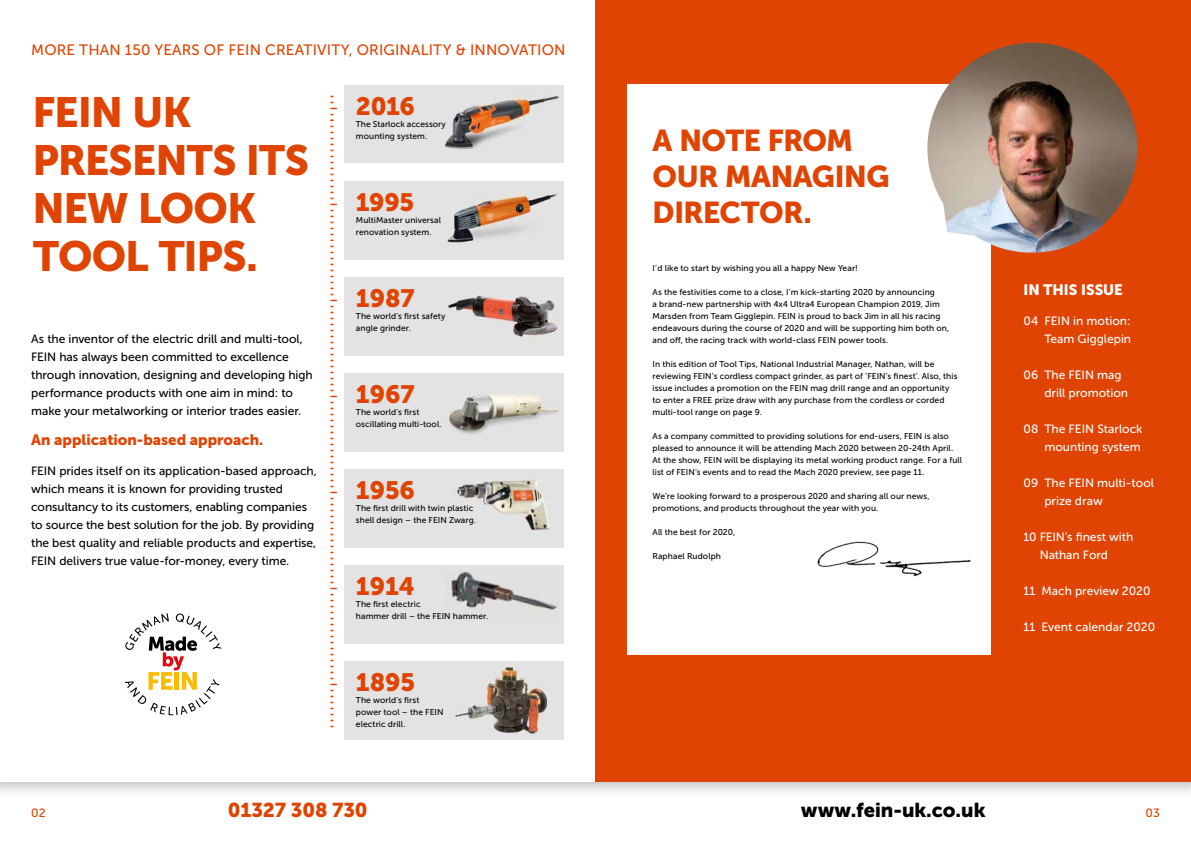
<style>
.page{position:relative;width:1191px;height:842px;background:#fff}
.page>*{position:absolute;margin:0;border:0;box-sizing:border-box;transform-origin:0 0}
.t1{font:42px/48px "Museo Sans 900";letter-spacing:-.015em;color:#e04403}
.t2{font:30px/36px "Museo Sans 900";letter-spacing:-.015em;color:#e04403}
.t3{font:25px "Museo Sans 900";color:#e04403}
.t4{font:20px "Museo Sans 900";color:#000}
.t5{font:20px "Museo Sans 900";letter-spacing:-.005em;color:#e04403}
.t6{font:15px "Museo Sans 500";letter-spacing:.01em;color:#e04403}
.t7{font:15px "Museo Sans 900";color:#e04403}
.t8{font:15px "Museo Sans 900";color:#fff}
.t9{font:12px/18px "Museo Sans 500";letter-spacing:-.005em;color:#000}
.t10{font:12px/18px "Museo Sans 500";color:#fff}
.t11{font:12px "Museo Sans 500";color:#e04403}
.t12{font:8.5px/12px "Museo Sans 500";letter-spacing:.01em;color:#000}
</style>
<div class="page">
<img style="left:0;top:781px;width:1191px;height:11px">
<div style="left:595px;top:0;width:596px;height:781px;background:#e04403"></div>
<div style="left:626px;top:85px;width:364px;height:570px;background:#fff"></div>
<svg style="left:330px;top:96px;width:7px;height:631px"></svg>
<div style="left:344px;top:661px;width:220px;height:78px;background:#e3e3e3"></div>
<div style="left:344px;top:565px;width:220px;height:78px;background:#e3e3e3"></div>
<div style="left:344px;top:469px;width:220px;height:78px;background:#e3e3e3"></div>
<div style="left:344px;top:373px;width:220px;height:78px;background:#e3e3e3"></div>
<div style="left:344px;top:277px;width:220px;height:78px;background:#e3e3e3"></div>
<div style="left:344px;top:181px;width:220px;height:78px;background:#e3e3e3"></div>
<div style="left:344px;top:85px;width:220px;height:78px;background:#e3e3e3"></div>
<img style="left:447px;top:663px;width:107px;height:71px">
<img style="left:443px;top:287px;width:118px;height:54px">
<img style="left:445px;top:384px;width:115px;height:54px">
<img style="left:452px;top:478px;width:100px;height:54px">
<img style="left:446px;top:570px;width:113px;height:51px">
<img style="left:444px;top:188px;width:116px;height:56px">
<img style="left:443px;top:94px;width:118px;height:56px">
<img style="left:927px;top:43px;width:210px;height:210px">
<img style="left:817px;top:541px;width:154px;height:36px">
<svg style="left:125px;top:613px;width:96px;height:102px"></svg>
<h3 class="t6" style="left:31px;top:42px;width:536px">MORE THAN 150 YEARS OF FEIN CREATIVITY, ORIGINALITY &amp; INNOVATION</h3>
<h1 class="t1" style="left:33px;top:88px;width:277px">FEIN UK<br>PRESENTS ITS<br>NEW LOOK<br>TOOL TIPS.</h1>
<p class="t9" style="left:31px;top:330px;width:283px">As the inventor of the electric drill and multi-tool, FEIN has always been committed to excellence through innovation, designing and developing high performance products with one aim in mind: to make your metalworking or interior trades easier.</p>
<h3 class="t7" style="left:31px;top:431px;width:234px">An application-based approach.</h3>
<p class="t9" style="left:31px;top:462px;width:287px">FEIN prides itself on its application-based approach, which means it is known for providing trusted consultancy to its customers, enabling companies to source the best solution for the job. By providing the best quality and reliable products and expertise, FEIN delivers true value-for-money, every time.</p>
<h3 class="t3" style="left:356px;top:92px;width:60px">2016</h3>
<p class="t12" style="left:356px;top:118px;width:92px">The Starlock accessory mounting system.</p>
<h3 class="t3" style="left:356px;top:188px;width:60px">1995</h3>
<p class="t12" style="left:356px;top:214px;width:87px">MultiMaster universal renovation system.</p>
<h3 class="t3" style="left:356px;top:284px;width:60px">1987</h3>
<p class="t12" style="left:356px;top:310px;width:91px">The world's first safety angle grinder.</p>
<h3 class="t3" style="left:356px;top:380px;width:60px">1967</h3>
<p class="t12" style="left:356px;top:406px;width:87px">The world's first oscillating multi-tool.</p>
<h3 class="t3" style="left:356px;top:476px;width:61px">1956</h3>
<p class="t12" style="left:356px;top:502px;width:122px">The first drill with twin plastic shell design – the FEIN Zwarg.</p>
<h3 class="t3" style="left:356px;top:572px;width:60px">1914</h3>
<p class="t12" style="left:356px;top:598px;width:134px">The first electric<br>hammer drill – the FEIN hammer.</p>
<h3 class="t3" style="left:356px;top:668px;width:61px">1895</h3>
<p class="t12" style="left:356px;top:694px;width:89px">The world's first power tool – the FEIN electric drill.</p>
<h2 class="t2" style="left:652px;top:123px;width:238px">A NOTE FROM<br>OUR MANAGING<br>DIRECTOR.</h2>
<p class="t12" style="left:652px;top:262px;width:207px">I’d like to start by wishing you all a happy New Year!</p>
<p class="t12" style="left:652px;top:286px;width:298px">As the festivities come to a close, I’m kick-starting 2020 by announcing<br>a brand-new partnership with 4x4 Ultra4 European Champion 2019, Jim Marsden from Team Gigglepin. FEIN is proud to back Jim in all his racing endeavours during the course of 2020 and will be supporting him both on, and off, the racing track with world-class FEIN power tools.</p>
<p class="t12" style="left:652px;top:358px;width:306px">In this edition of Tool Tips, National Industrial Manager, Nathan, will be reviewing FEIN’s cordless compact grinder, as part of ‘FEIN’s finest’. Also, this issue includes a promotion on the FEIN mag drill range and an opportunity to enter a FREE prize draw with any purchase from the cordless or corded multi-tool range on page 9.</p>
<p class="t12" style="left:652px;top:430px;width:311px">As a company committed to providing solutions for end-users, FEIN is also pleased to announce it will be attending Mach 2020 between 20-24th April.<br>At the show, FEIN will be displaying its metal working product range. For a full list of FEIN’s events and to read the Mach 2020 preview, see page 11.</p>
<p class="t12" style="left:652px;top:490px;width:279px">We’re looking forward to a prosperous 2020 and sharing all our news, promotions, and products throughout the year with you.</p>
<p class="t12" style="left:652px;top:526px;width:84px">All the best for 2020,</p>
<p class="t12" style="left:652px;top:550px;width:70px">Raphael Rudolph</p>
<h3 class="t8" style="left:1023px;top:281px;width:101px">IN THIS ISSUE</h3>
<h3 class="t10" style="left:1023px;top:312px;width:109px;text-align:right">04 FEIN in motion:<br>Team Gigglepin</h3>
<h3 class="t10" style="left:1044px;top:366px;width:85px;text-indent:-21px">06 The FEIN mag drill promotion</h3>
<h3 class="t10" style="left:1023px;top:420px;width:121px;text-align:right">08 The FEIN Starlock mounting system</h3>
<h3 class="t10" style="left:1044px;top:474px;width:111px;text-indent:-21px">09 The FEIN multi-tool prize draw</h3>
<h3 class="t10" style="left:1039px;top:528px;width:95px;text-indent:-16px">10 FEIN’s finest with<br>Nathan Ford</h3>
<h3 class="t10" style="left:1023px;top:582px;width:129px">11 Mach preview 2020</h3>
<h3 class="t10" style="left:1023px;top:618px;width:133px">11 Event calendar 2020</h3>
<h3 class="t11" style="left:31px;top:806px;width:16px">02</h3>
<h3 class="t5" style="left:228px;top:799px;width:141px">01327 308 730</h3>
<h3 class="t4" style="left:801px;top:799px;width:186px">www.fein-uk.co.uk</h3>
<h3 class="t11" style="left:1145px;top:806px;width:16px">03</h3>
</div>
